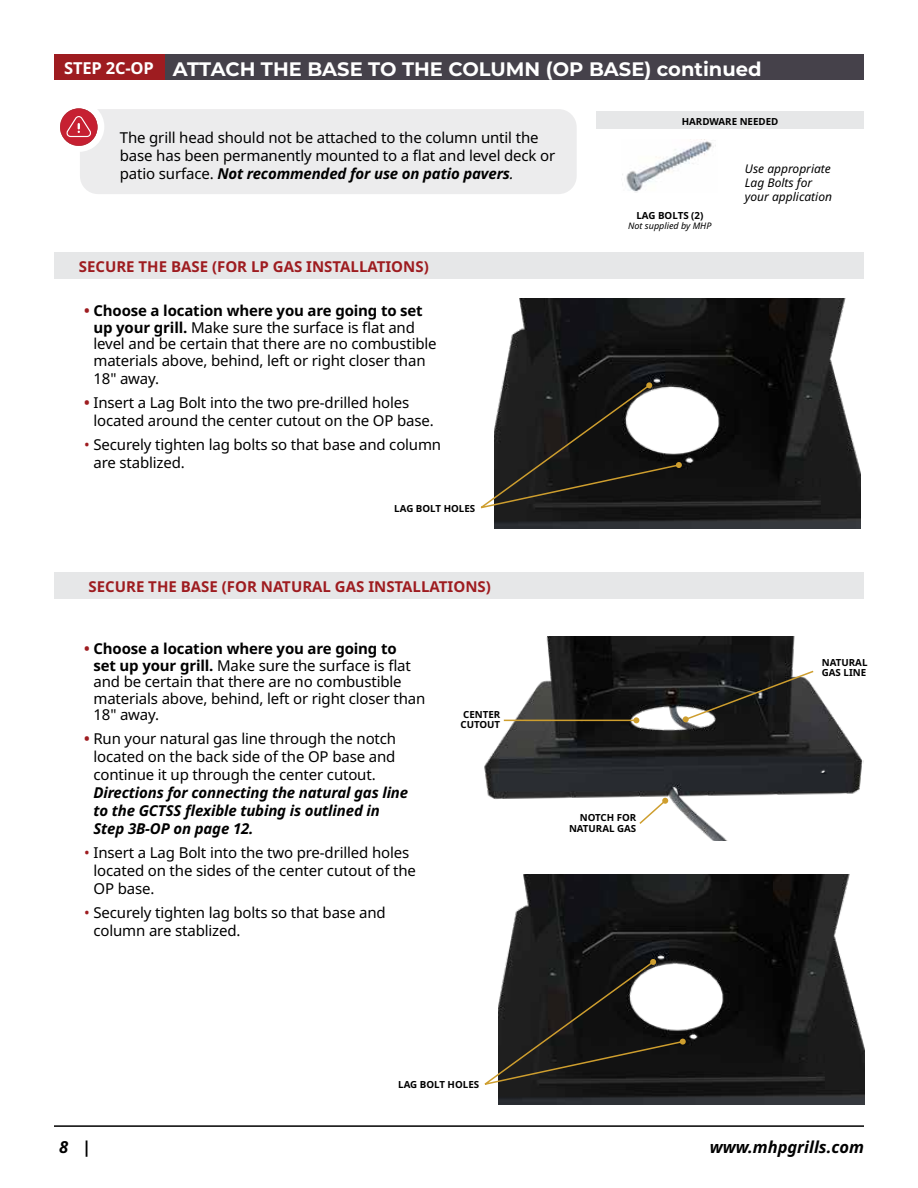
<style>
.page{position:relative;width:918px;height:1188px;background:#fff}
.page>*{position:absolute;margin:0;border:0;box-sizing:border-box;transform-origin:0 0}
.t1{font:700 19.5px "Montserrat";color:#fff}
.t2{font:italic 700 16.5px "Noto Sans";color:#000}
.t3{font:15px/18px "Noto Sans";letter-spacing:-.01em;color:#000}
.t4{font:italic 700 15px/18px "Noto Sans";letter-spacing:-.01em;color:#000}
.t5{font:700 15px "Noto Sans";color:#9e1c20}
.t6{font:italic 12px/14.4px "Noto Sans";color:#000}
.t7{font:700 9.75px/10.5px "Noto Sans";color:#000}
.t8{font:italic 9px "Noto Sans";color:#000}
.s1{font-family:"Noto Sans";font-size:16.5px}
.s2{font-weight:700;font-style:italic}
.s3{font-style:italic}
.s4{font-weight:700;color:#9e1c20}
.s5{font-weight:700}
.s6{color:#9e1c20}
</style>
<div class="page">
<hr style="left:54px;top:1125px;width:810px;height:2px;background:#000">
<img style="left:484px;top:636px;width:380px;height:204px">
<div style="left:80px;top:109px;width:497px;height:85px;background:#ececed;border-radius:18px"></div>
<div style="left:54px;top:102px;width:50px;height:50px;background:#fff;border-radius:50%"></div>
<svg style="left:60px;top:108px;width:38px;height:38px"></svg>
<div style="left:54px;top:54px;width:810px;height:26px;background:#45414a"></div>
<div style="left:54px;top:54px;width:110px;height:26px;background:#9e1c20"></div>
<img style="left:622px;top:139px;width:94px;height:54px">
<div style="left:596px;top:111px;width:268px;height:17px;background:#e6e7e8"></div>
<div style="left:54px;top:252px;width:810px;height:27px;background:#e6e7e8"></div>
<div style="left:54px;top:572px;width:810px;height:27px;background:#e6e7e8"></div>
<img style="left:494px;top:298px;width:366px;height:230px">
<svg style="left:480px;top:382px;width:202px;height:129px"></svg>
<img style="left:498px;top:875px;width:366px;height:230px">
<svg style="left:484px;top:959px;width:202px;height:128px"></svg>
<svg style="left:638px;top:798px;width:30px;height:28px"></svg>
<hr style="left:504px;top:720px;width:132px;height:1px;background:#ce9e2e">
<svg style="left:633px;top:717px;width:6px;height:6px"></svg>
<svg style="left:683px;top:669px;width:132px;height:53px;background:#353432"></svg>
<h1 class="t1" style="left:64px;top:55px;width:699px"><span class="s1">STEP 2C-OP</span> ATTACH THE BASE TO THE COLUMN (OP BASE) continued</h1>
<p class="t3" style="left:120px;top:128px;width:437px">The grill head should not be attached to the column until the base has been permanently mounted to a flat and level deck or patio surface. <span class="s2">Not recommended for use on patio pavers</span><span class="s3">.</span></p>
<p class="t5" style="left:79px;top:258px;width:351px">SECURE THE BASE (FOR LP GAS INSTALLATIONS)</p>
<p class="t3" style="left:93px;top:303px;width:345px;line-height:16.5px;text-indent:-9px"><span class="s4">•</span> <span class="s5">Choose a location where you are going to set up your grill.</span> Make sure the surface is flat and level and be certain that there are no combustible materials above, behind, left or right closer than</p>
<p class="t3" style="left:93px;top:370px;width:67px">18" away.</p>
<p class="t3" style="left:93px;top:394px;width:342px;text-indent:-9px"><span class="s4">•</span> Insert a Lag Bolt into the two pre-drilled holes located around the center cutout on the OP base.</p>
<p class="t3" style="left:93px;top:435px;width:349px;text-indent:-9px"><span class="s6">•</span> Securely tighten lag bolts so that base and column are stablized.</p>
<p class="t7" style="left:394px;top:503px;width:83px">LAG BOLT HOLES</p>
<p class="t7" style="left:682px;top:116px;width:98px">HARDWARE NEEDED</p>
<p class="t7" style="left:636px;top:210px;width:68px">LAG BOLTS (2)</p>
<p class="t8" style="left:628px;top:220px;width:85px">Not supplied by MHP</p>
<p class="t6" style="left:745px;top:161px;width:89px">Use appropriate<br>Lag Bolts for your application</p>
<p class="t5" style="left:89px;top:578px;width:404px">SECURE THE BASE (FOR NATURAL GAS INSTALLATIONS)</p>
<p class="t3" style="left:93px;top:641px;width:334px;line-height:16.5px;text-indent:-9px"><span class="s4">•</span> <span class="s5">Choose a location where you are going to<br>set up your grill.</span> Make sure the surface is flat and be certain that there are no combustible materials above, behind, left or right closer than 18" away.</p>
<p class="t3" style="left:93px;top:730px;width:304px;text-align:justify;text-indent:-9px"><span class="s4">•</span> Run your natural gas line through the notch located on the back side of the OP base and continue it up through the center cutout.</p>
<p class="t4" style="left:93px;top:784px;width:316px">Directions for connecting the natural gas line to the GCTSS flexible tubing is outlined in<br>Step 3B-OP on page 12.</p>
<p class="t3" style="left:93px;top:844px;width:324px;text-indent:-9px"><span class="s6">•</span> Insert a Lag Bolt into the two pre-drilled holes located on the sides of the center cutout of the<br>OP base.</p>
<p class="t3" style="left:93px;top:904px;width:294px;text-indent:-9px"><span class="s6">•</span> Securely tighten lag bolts so that base and column are stablized.</p>
<p class="t7" style="left:460px;top:709px;width:41px">CENTER<br>CUTOUT</p>
<p class="t7" style="left:569px;top:812px;width:69px;text-align:right">NOTCH FOR<br>NATURAL GAS</p>
<p class="t7" style="left:822px;top:657px;width:47px">NATURAL<br>GAS LINE</p>
<p class="t7" style="left:398px;top:1080px;width:83px">LAG BOLT HOLES</p>
<p class="t2" style="left:59px;top:1135px;width:33px">8 |</p>
<p class="t2" style="left:710px;top:1135px;width:156px">www.mhpgrills.com</p>
</div>
